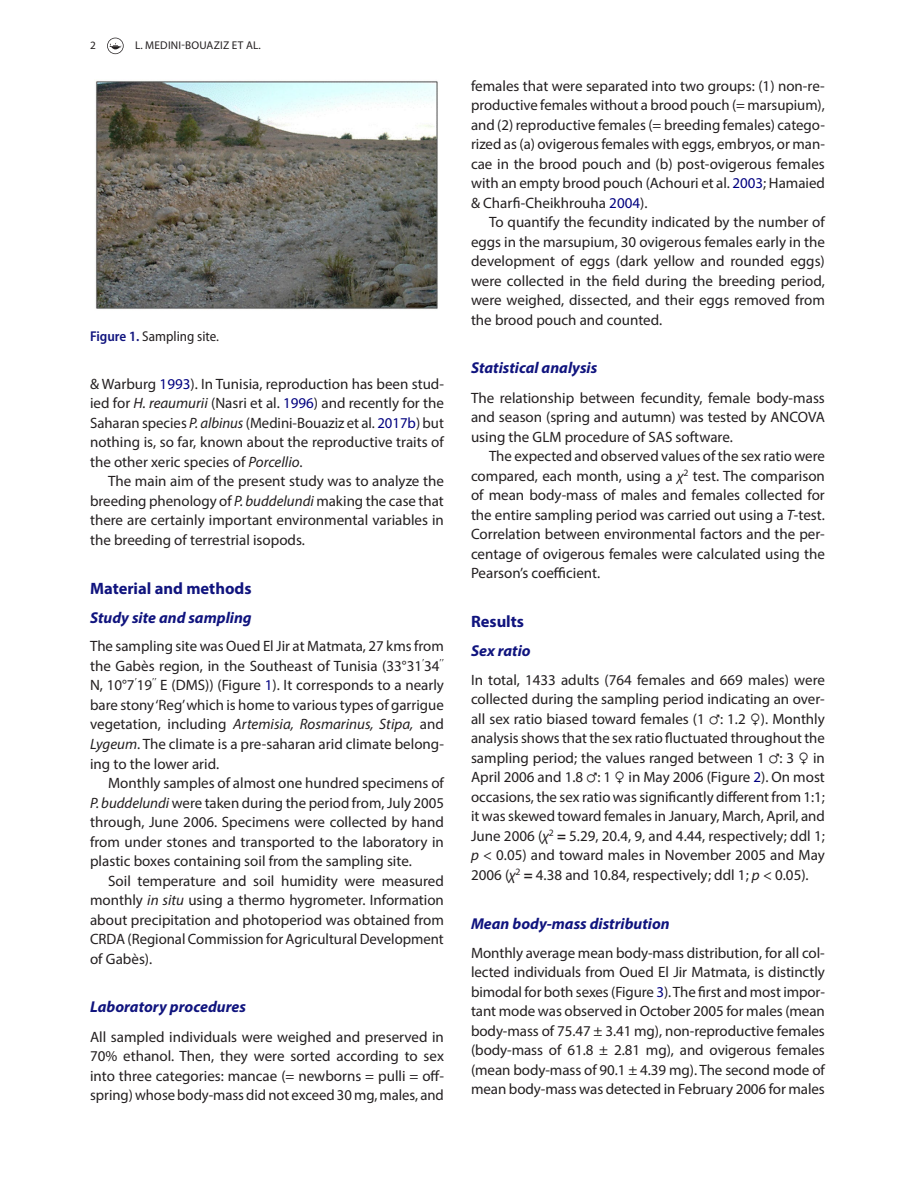
<style>
.page{position:relative;width:915px;height:1191px;background:#fff}
.page>*{position:absolute;margin:0;border:0;box-sizing:border-box;transform-origin:0 0}
.t1{font:700 16.5px "Myriad Pro";color:#10147e}
.t2{font:italic 700 15.75px "Myriad Pro";color:#10147e}
.t3{font:15px/19.5px "Myriad Pro";color:#231f20;text-align:justify}
.t4{font:semi-condensed 14.25px "Myriad Pro";color:#231f20}
.t5{font:11.25px "Myriad Pro";letter-spacing:.02em;color:#231f20}
.s1{font-weight:600;color:#10147e}
.s2{color:#000080}
.s3{font-style:italic}
.s4{font-family:"Arial Unicode MS"}
.s5{font-weight:700}
</style>
<div class="page">
<svg style="left:107px;top:38px;width:17px;height:16px"></svg>
<img style="left:95px;top:81px;width:343px;height:228px">
<p class="t5" style="left:90px;top:39px;width:7px">2</p>
<p class="t5" style="left:135px;top:39px;width:127px">L. MEDINI-BOUAZIZ ET AL.</p>
<p class="t4" style="left:90px;top:328px;width:130px"><span class="s1">Figure 1.</span> Sampling site.</p>
<p class="t3" style="left:90px;top:374px;width:355px">&amp; Warburg <span class="s2">1993</span>). In Tunisia, reproduction has been stud&shy;ied for <span class="s3">H. reaumurii</span> (Nasri et al. <span class="s2">1996</span>) and recently for the Saharan species <span class="s3">P. albinus</span> (Medini-Bouaziz et al. <span class="s2">2017b</span>) but nothing is, so far, known about the reproductive traits of the other xeric species of <span class="s3">Porcellio</span>.</p>
<p class="t3" style="left:90px;top:471px;width:355px;text-indent:18px">The main aim of the present study was to analyze the breeding phenology of <span class="s3">P. buddelundi</span> making the case that there are certainly important environmental variables in the breeding of terrestrial isopods.</p>
<p class="t1" style="left:90px;top:577px;width:163px">Material and methods</p>
<p class="t2" style="left:90px;top:607px;width:163px">Study site and sampling</p>
<p class="t3" style="left:90px;top:636px;width:355px">The sampling site was Oued El Jir at Matmata, 27 kms from the Gabès region, in the Southeast of Tunisia (33°31<sup>′</sup>34<sup>′′ </sup>N, 10°7<sup>′</sup>19<sup>′′</sup> E (DMS)) (Figure <span class="s2">1</span>). It corresponds to a nearly bare stony ‘Reg’ which is home to various types of garrigue vegetation, including <span class="s3">Artemisia, Rosmarinus, Stipa,</span> and <span class="s3">Lygeum</span>. The climate is a pre-saharan arid climate belong&shy;ing to the lower arid.</p>
<p class="t3" style="left:90px;top:773px;width:355px;text-indent:18px">Monthly samples of almost one hundred specimens of <span class="s3">P. buddelundi</span> were taken during the period from, July 2005 through, June 2006. Specimens were collected by hand from under stones and transported to the laboratory in plastic boxes containing soil from the sampling site.</p>
<p class="t3" style="left:90px;top:870px;width:355px;text-indent:18px">Soil temperature and soil humidity were measured monthly <span class="s3">in situ</span> using a thermo hygrometer. Information about precipitation and photoperiod was obtained from CRDA (Regional Commission for Agricultural Development of Gabès).</p>
<p class="t2" style="left:90px;top:996px;width:157px">Laboratory procedures</p>
<p class="t3" style="left:90px;top:1026px;width:355px">All sampled individuals were weighed and preserved in 70% ethanol. Then, they were sorted according to sex into three categories: mancae (= newborns = pulli = off&shy;spring) whose body-mass did not exceed 30 mg, males, and</p>
<p class="t3" style="left:471px;top:76px;width:355px">females that were separated into two groups: (1) non-re&shy;productive females without a brood pouch (= marsupium), and (2) reproductive females (= breeding females) catego&shy;rized as (a) ovigerous females with eggs, embryos, or man&shy;cae in the brood pouch and (b) post-ovigerous females with an empty brood pouch (Achouri et al. <span class="s2">2003</span>; Hamaied &amp; Charfi-Cheikhrouha <span class="s2">2004</span>).</p>
<p class="t3" style="left:471px;top:212px;width:355px;text-indent:18px">To quantify the fecundity indicated by the number of eggs in the marsupium, 30 ovigerous females early in the development of eggs (dark yellow and rounded eggs) were collected in the field during the breeding period, were weighed, dissected, and their eggs removed from the brood pouch and counted.</p>
<p class="t2" style="left:471px;top:358px;width:128px">Statistical analysis</p>
<p class="t3" style="left:471px;top:388px;width:355px">The relationship between fecundity, female body-mass and season (spring and autumn) was tested by ANCOVA using the GLM procedure of SAS software.</p>
<p class="t3" style="left:471px;top:446px;width:355px;text-indent:18px">The expected and observed values of the sex ratio were compared, each month, using a <span class="s3">χ</span><sup>2</sup> test. The comparison of mean body-mass of males and females collected for the entire sampling period was carried out using a <span class="s3">T</span>-test.<br>Correlation between environmental factors and the per&shy;centage of ovigerous females were calculated using the Pearson’s coefficient.</p>
<p class="t1" style="left:471px;top:610px;width:55px">Results</p>
<p class="t2" style="left:471px;top:640px;width:61px">Sex ratio</p>
<p class="t3" style="left:471px;top:670px;width:355px">In total, 1433 adults (764 females and 669 males) were collected during the sampling period indicating an over&shy;all sex ratio biased toward females (1 <span class="s4">♂</span>: 1.2 <span class="s4">♀</span>). Monthly analysis shows that the sex ratio fluctuated throughout the sampling period; the values ranged between 1 <span class="s4">♂</span>: 3 <span class="s4">♀</span> in April 2006 and 1.8 <span class="s4">♂</span>: 1 <span class="s4">♀</span> in May 2006 (Figure <span class="s2">2</span>). On most occasions, the sex ratio was significantly different from 1:1; it was skewed toward females in January, March, April, and June 2006 (<span class="s3">χ</span><sup>2</sup> <span class="s5">=</span> 5.29, 20.4, 9, and 4.44, respectively; ddl 1; <span class="s3">p</span> &lt; 0.05) and toward males in November 2005 and May 2006 (<span class="s3">χ</span><sup>2</sup> <span class="s5">=</span> 4.38 and 10.84, respectively; ddl 1; <span class="s3">p</span> &lt; 0.05).</p>
<p class="t2" style="left:471px;top:913px;width:200px">Mean body-mass distribution</p>
<p class="t3" style="left:471px;top:943px;width:355px">Monthly average mean body-mass distribution, for all col&shy;lected individuals from Oued El Jir Matmata, is distinctly bimodal for both sexes (Figure <span class="s2">3</span>). The first and most impor&shy;tant mode was observed in October 2005 for males (mean body-mass of 75.47 ± 3.41 mg), non-reproductive females (body-mass of 61.8 ± 2.81 mg), and ovigerous females (mean body-mass of 90.1 ± 4.39 mg). The second mode of mean body-mass was detected in February 2006 for males</p>
</div>
